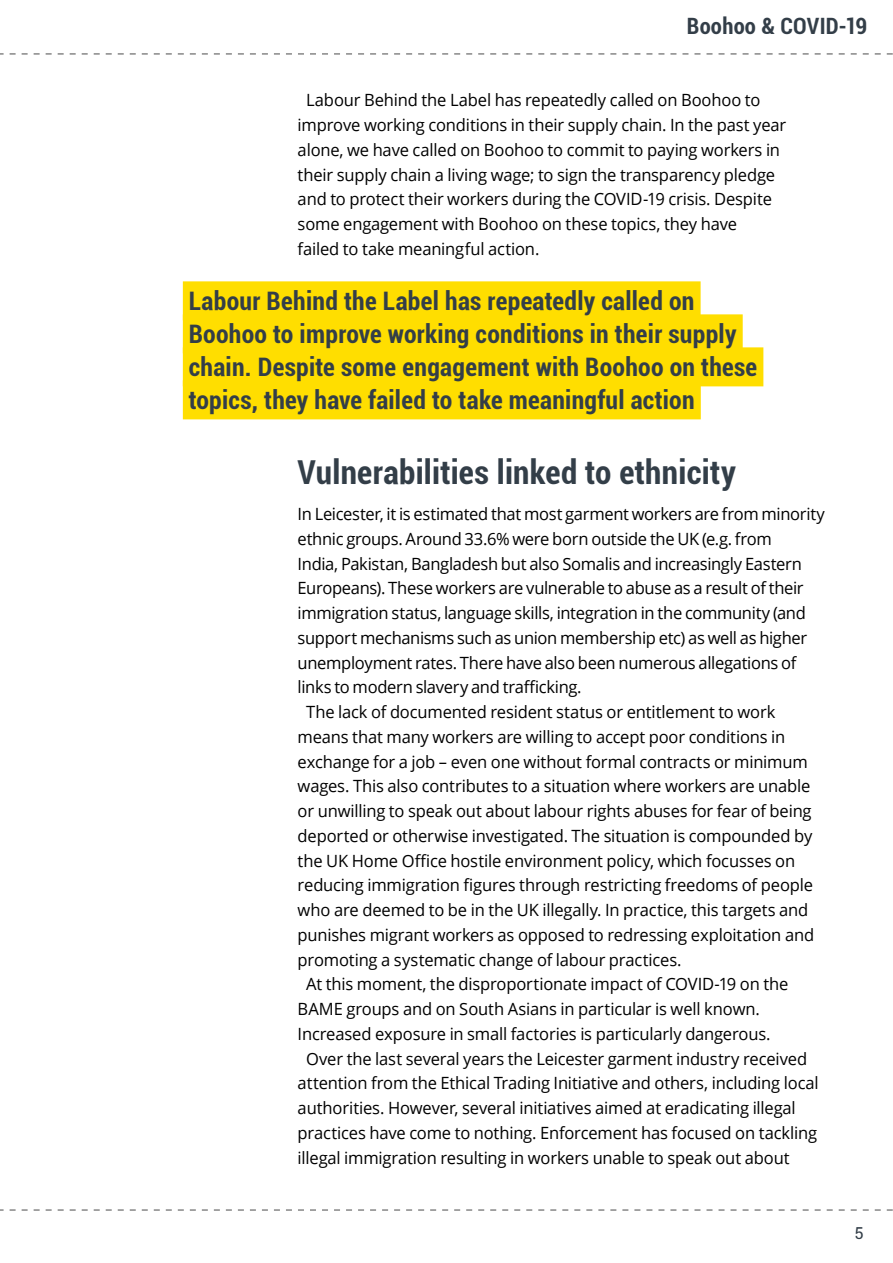
<style>
.page{position:relative;width:893px;height:1263px;background:#fff}
.page>*{position:absolute;margin:0;border:0;box-sizing:border-box;transform-origin:0 0}
.B_head{font:700 condensed 33px "Roboto";letter-spacing:.01em;color:#333e48}
.Quote_-_Small{font:700 condensed 25.5px/33px "Roboto";letter-spacing:.01em;color:#333e48}
.t1{font:700 condensed 22.5px "Roboto";letter-spacing:.01em;color:#333e48}
.Text{font:16.8px/24.8px "Open Sans";letter-spacing:-.01em;color:#000}
.Text_-_No_indent{font:16.8px/24.8px "Open Sans";letter-spacing:-.02em;color:#000}
.t2{font:16.5px "Roboto";color:#333e48}
</style>
<div class="page">
<div style="left:183px;top:281px;width:518px;height:39px;background:#ffde00"></div>
<div style="left:183px;top:314px;width:560px;height:39px;background:#ffde00"></div>
<div style="left:183px;top:347px;width:580px;height:39px;background:#ffde00"></div>
<div style="left:183px;top:380px;width:518px;height:39px;background:#ffde00"></div>
<svg style="left:0;top:1209px;width:893px;height:2px"></svg>
<svg style="left:0;top:53px;width:893px;height:2px"></svg>
<h3 class="t1" style="left:687px;top:10px;width:182px">Boohoo &amp; COVID-19</h3>
<p class="Text" style="left:298px;top:88px;width:490px;text-indent:9px">Labour Behind the Label has repeatedly called on Boohoo to improve working conditions in their supply chain. In the past year alone, we have called on Boohoo to commit to paying workers in their supply chain a living wage; to sign the transparency pledge and to protect their workers during the COVID-19 crisis. Despite some engagement with Boohoo on these topics, they have<br>failed to take meaningful action.</p>
<p class="Quote_-_Small" style="left:189px;top:283px;width:570px">Labour Behind the Label has repeatedly called on Boohoo to improve working conditions in their supply chain. Despite some engagement with Boohoo on these topics, they have failed to take meaningful action</p>
<p class="B_head" style="left:298px;top:449px;width:440px">Vulnerabilities linked to ethnicity</p>
<p class="Text_-_No_indent" style="left:298px;top:501px;width:529px">In Leicester, it is estimated that most garment workers are from minority ethnic groups. Around 33.6% were born outside the UK (e.g. from<br>India, Pakistan, Bangladesh but also Somalis and increasingly Eastern Europeans). These workers are vulnerable to abuse as a result of their immigration status, language skills, integration in the community (and support mechanisms such as union membership etc) as well as higher unemployment rates. There have also been numerous allegations of links to modern slavery and trafficking.</p>
<p class="Text" style="left:298px;top:699px;width:518px;text-indent:9px">The lack of documented resident status or entitlement to work means that many workers are willing to accept poor conditions in exchange for a job – even one without formal contracts or minimum wages. This also contributes to a situation where workers are unable or unwilling to speak out about labour rights abuses for fear of being deported or otherwise investigated. The situation is compounded by the UK Home Office hostile environment policy, which focusses on reducing immigration figures through restricting freedoms of people who are deemed to be in the UK illegally. In practice, this targets and punishes migrant workers as opposed to redressing exploitation and promoting a systematic change of labour practices.</p>
<p class="Text" style="left:298px;top:971px;width:492px;text-indent:9px">At this moment, the disproportionate impact of COVID-19 on the<br>BAME groups and on South Asians in particular is well known.<br>Increased exposure in small factories is particularly dangerous.</p>
<p class="Text" style="left:298px;top:1046px;width:523px;text-indent:9px">Over the last several years the Leicester garment industry received attention from the Ethical Trading Initiative and others, including local authorities. However, several initiatives aimed at eradicating illegal practices have come to nothing. Enforcement has focused on tackling illegal immigration resulting in workers unable to speak out about</p>
<p class="t2" style="left:854px;top:1222px;width:11px">5</p>
</div>
